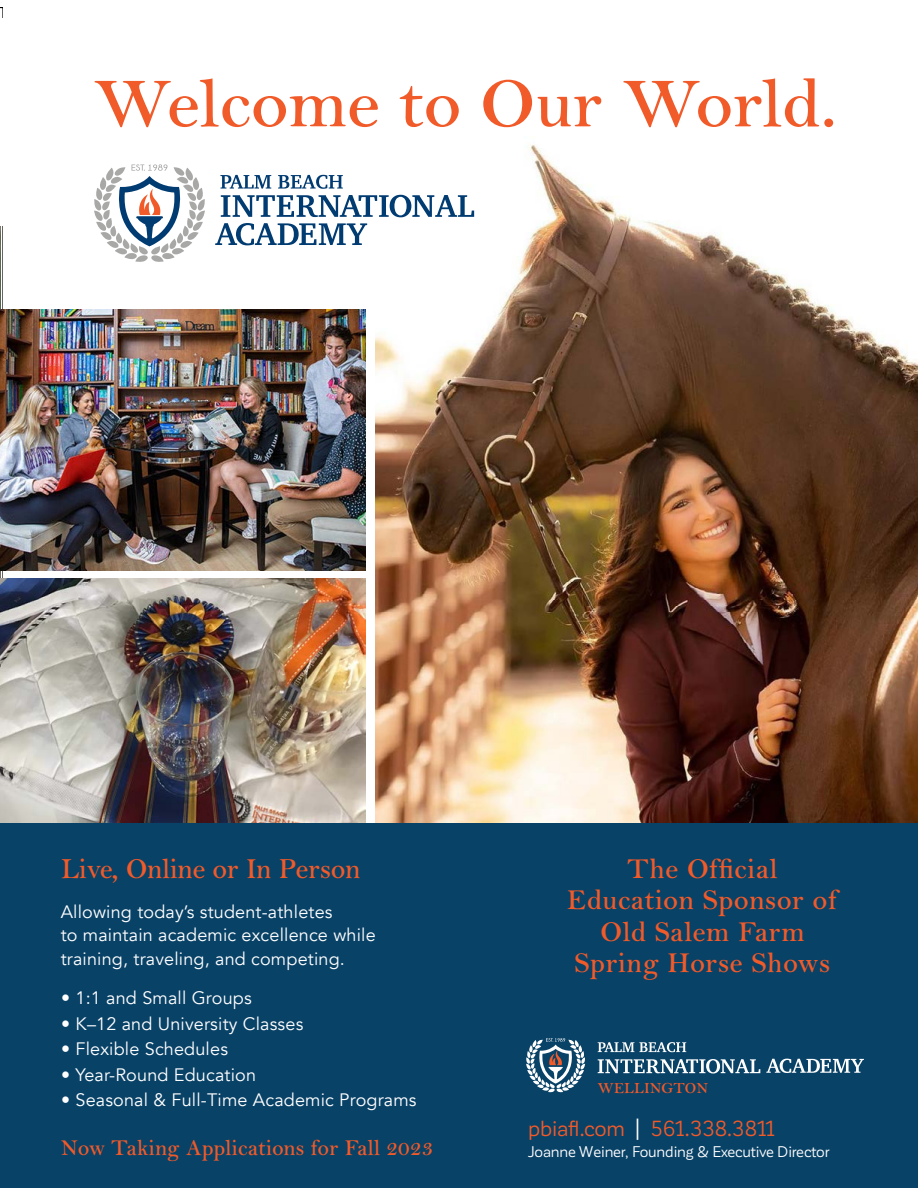
<style>
.page{position:relative;width:918px;height:1188px;background:#fff}
.page>*{position:absolute;margin:0;border:0;box-sizing:border-box;transform-origin:0 0}
.t1{font:600 72px "Bell";color:#f15a29}
.t2{font:600 29.4px "Bell";color:#f15a29}
.t3{font:600 29.25px/31.3px "Bell";letter-spacing:.02em;color:#f15a29;text-align:center}
.t4{font:600 22.95px "Bell";letter-spacing:.01em;color:#f15a29}
.t5{font:21.45px "Corporative Sans";letter-spacing:-.01em;color:#f15a29}
.t6{font:18px/23.5px "Avenir";letter-spacing:.01em;color:#fff}
.t7{font:600 15.6px "Bell";color:#f15a29}
.t8{font:15.3px "Corporative Sans";letter-spacing:-.01em;color:#fff}
.s1{color:#fff}
</style>
<div class="page">
<svg style="left:0;top:8px;width:3px;height:570px"></svg>
<hr style="left:0;top:18px;width:3px;height:208px;background:#fff">
<img style="left:375px;top:144px;width:543px;height:679px">
<img style="left:0;top:309px;width:366px;height:261px">
<img style="left:0;top:578px;width:366px;height:245px">
<div style="left:0;top:823px;width:918px;height:365px;background:#094267"></div>
<svg style="left:526px;top:1038px;width:59px;height:55px"></svg>
<svg style="left:598px;top:1059px;width:162px;height:15px"></svg>
<svg style="left:766px;top:1059px;width:98px;height:14px"></svg>
<svg style="left:598px;top:1042px;width:88px;height:10px"></svg>
<svg style="left:94px;top:164px;width:111px;height:98px"></svg>
<svg style="left:221px;top:195px;width:253px;height:22px"></svg>
<svg style="left:216px;top:223px;width:151px;height:22px"></svg>
<svg style="left:220px;top:175px;width:51px;height:14px"></svg>
<svg style="left:278px;top:175px;width:65px;height:14px"></svg>
<p class="t1" style="left:93px;top:63px;width:746px">Welcome to Our World.</p>
<p class="t2" style="left:61px;top:853px;width:301px">Live, Online or In Person</p>
<p class="t6" style="left:61px;top:900px;width:317px">Allowing today’s student-athletes<br>to maintain academic excellence while training, traveling, and competing.</p>
<p class="t6" style="left:61px;top:986px;width:192px">• 1:1 and Small Groups</p>
<p class="t6" style="left:61px;top:1012px;width:244px">• K–12 and University Classes</p>
<p class="t6" style="left:61px;top:1038px;width:168px">• Flexible Schedules</p>
<p class="t6" style="left:61px;top:1063px;width:196px">• Year-Round Education</p>
<p class="t6" style="left:61px;top:1089px;width:357px">• Seasonal &amp; Full-Time Academic Programs</p>
<p class="t4" style="left:61px;top:1135px;width:374px">Now Taking Applications for Fall 2023</p>
<p class="t3" style="left:567px;top:854px;width:271px">The Official<br>Education Sponsor of<br>Old Salem Farm<br>Spring Horse Shows</p>
<p class="t7" style="left:598px;top:1079px;width:112px">WELLINGTON</p>
<p class="t5" style="left:528px;top:1118px;width:248px">pbiafl.com <span class="s1">|</span> 561.338.3811</p>
<p class="t8" style="left:528px;top:1143px;width:303px">Joanne Weiner, Founding &amp; Executive Director</p>
</div>
